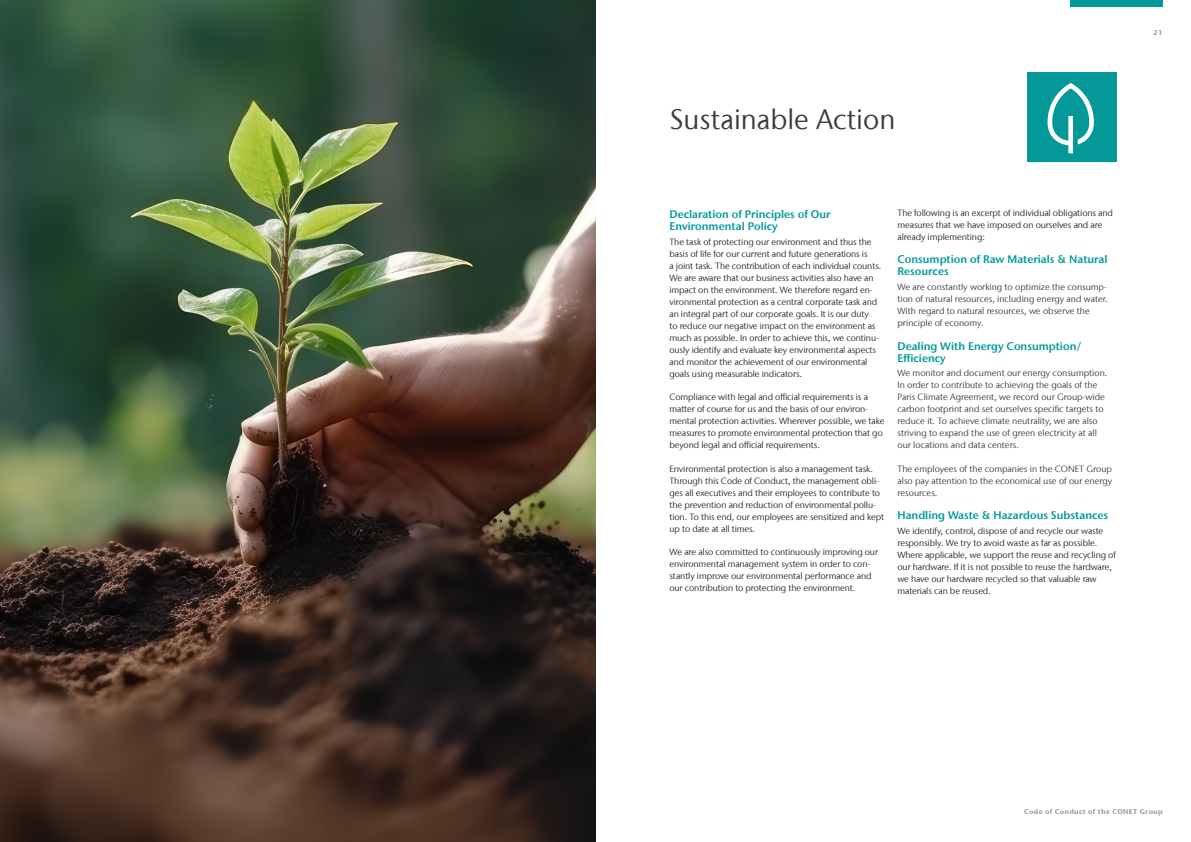
<style>
.page{position:relative;width:1191px;height:842px;background:#fff}
.page>*{position:absolute;margin:0;border:0;box-sizing:border-box;transform-origin:0 0}
.t1{font:28px "Stone Sans IIITC Com";color:#3c3c3b}
.t2{font:600 11px/12px "Stone Sans IIITC Com";color:#009a9b}
.t3{font:9px/12px "Stone Sans IIITC Com";letter-spacing:-.01em;color:#282827}
.t4{font:9px/12px "Stone Sans IIITC Com";color:#3c3c3b}
.t5{font:700 7px "Stone Sans IIITC Com";letter-spacing:.05em;color:#9d9d9c}
</style>
<div class="page">
<div style="left:1070px;top:0;width:92px;height:7px;background:#009a9b"></div>
<img style="left:0;top:0;width:595px;height:842px">
<div style="left:1026px;top:73px;width:90px;height:89px;background:#049899"></div>
<svg style="left:1047px;top:83px;width:46px;height:70px"></svg>
<h1 class="t1" style="left:669px;top:102px;width:227px">Sustainable Action</h1>
<p class="t2" style="left:669px;top:208px;width:163px">Declaration of Principles of Our<br>Environmental Policy</p>
<p class="t3" style="left:669px;top:236px;width:213px">The task of protecting our environment and thus the basis of life for our current and future generations is<br>a joint task. The contribution of each individual counts.<br>We are aware that our business activities also have an impact on the environment. We therefore regard en&shy;vironmental protection as a central corporate task and an integral part of our corporate goals. It is our duty<br>to reduce our negative impact on the environment as much as possible. In order to achieve this, we continu&shy;ously identify and evaluate key environmental aspects and monitor the achievement of our environmental goals using measurable indicators.</p>
<p class="t3" style="left:669px;top:391px;width:217px">Compliance with legal and official requirements is a matter of course for us and the basis of our environ&shy;mental protection activities. Wherever possible, we take measures to promote environmental protection that go beyond legal and official requirements.</p>
<p class="t3" style="left:669px;top:462px;width:216px">Environmental protection is also a management task.<br>Through this Code of Conduct, the management obli&shy;ges all executives and their employees to contribute to the prevention and reduction of environmental pollu&shy;tion. To this end, our employees are sensitized and kept up to date at all times.</p>
<p class="t3" style="left:669px;top:546px;width:210px">We are also committed to continuously improving our environmental management system in order to con&shy;stantly improve our environmental performance and our contribution to protecting the environment.</p>
<p class="t3" style="left:897px;top:207px;width:217px">The following is an excerpt of individual obligations and measures that we have imposed on ourselves and are already implementing:</p>
<p class="t2" style="left:897px;top:253px;width:211px">Consumption of Raw Materials &amp; Natural<br>Resources</p>
<p class="t4" style="left:897px;top:281px;width:212px">We are constantly working to optimize the consump&shy;tion of natural resources, including energy and water.<br>With regard to natural resources, we observe the principle of economy.</p>
<p class="t2" style="left:897px;top:340px;width:185px">Dealing With Energy Consumption/<br>Efficiency</p>
<p class="t4" style="left:897px;top:367px;width:211px">We monitor and document our energy consumption.<br>In order to contribute to achieving the goals of the Paris Climate Agreement, we record our Group-wide carbon footprint and set ourselves specific targets to reduce it. To achieve climate neutrality, we are also striving to expand the use of green electricity at all our locations and data centers.</p>
<p class="t4" style="left:897px;top:462px;width:216px;text-align:justify">The employees of the companies in the CONET Group also pay attention to the economical use of our energy resources.</p>
<p class="t2" style="left:897px;top:509px;width:212px">Handling Waste &amp; Hazardous Substances</p>
<p class="t3" style="left:897px;top:525px;width:220px">We identify, control, dispose of and recycle our waste responsibly. We try to avoid waste as far as possible.<br>Where applicable, we support the reuse and recycling of our hardware. If it is not possible to reuse the hardware, we have our hardware recycled so that valuable raw materials can be reused.</p>
<p class="t5" style="left:1153px;top:28px;width:11px">21</p>
<p class="t5" style="left:1024px;top:807px;width:140px">Code of Conduct of the CONET Group</p>
</div>
